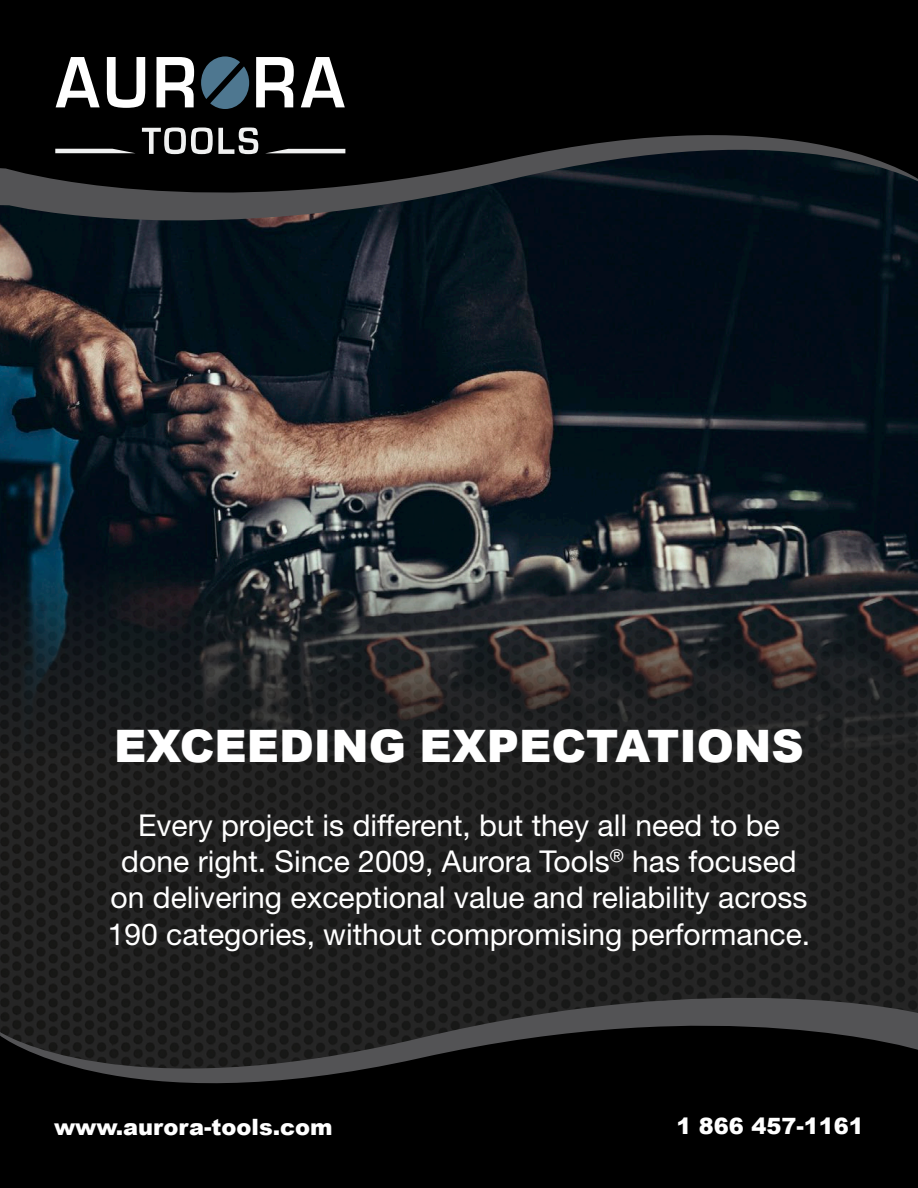
<style>
.page{position:relative;width:918px;height:1188px;background:#fff}
.page>*{position:absolute;margin:0;border:0;box-sizing:border-box;transform-origin:0 0}
.t1{font:900 44.7px "Arial";color:#fff}
.t2{font:30.15px/36.2px "Helvetica Neue LT Std";color:#fff;text-align:center}
.t3{font:900 22.5px "Arial";color:#fff}
</style>
<div class="page">
<img style="left:0;top:753px;width:918px;height:213px">
<svg style="left:0;top:966px;width:918px;height:25px;background:#1f1f1f"></svg>
<svg style="left:0;top:991px;width:918px;height:197px;background:#0f0f0f"></svg>
<img style="left:0;top:252px;width:918px;height:501px">
<svg style="left:0;top:228px;width:918px;height:24px;background:#06121c"></svg>
<svg style="left:0;top:0;width:918px;height:228px;background:#090b0e"></svg>
<svg style="left:265px;top:149px;width:80px;height:4px"></svg>
<svg style="left:55px;top:149px;width:81px;height:4px"></svg>
<svg style="left:56px;top:57px;width:44px;height:50px"></svg>
<svg style="left:107px;top:57px;width:38px;height:51px"></svg>
<svg style="left:157px;top:57px;width:37px;height:50px"></svg>
<svg style="left:256px;top:57px;width:38px;height:50px"></svg>
<svg style="left:301px;top:57px;width:44px;height:50px"></svg>
<svg style="left:201px;top:56px;width:48px;height:53px;background:#334e5f"></svg>
<svg style="left:142px;top:128px;width:116px;height:26px"></svg>
<p class="t1" style="left:114px;top:713px;width:691px">EXCEEDING EXPECTATIONS</p>
<p class="t2" style="left:108px;top:807px;width:704px">Every project is different, but they all need to be done right. Since 2009, Aurora Tools<sup>®</sup> has focused on delivering exceptional value and reliability across 190 categories, without compromising performance.</p>
<p class="t3" style="left:54px;top:1110px;width:280px">www.aurora-tools.com</p>
<p class="t3" style="left:676px;top:1110px;width:189px">1 866 457-1161</p>
</div>
